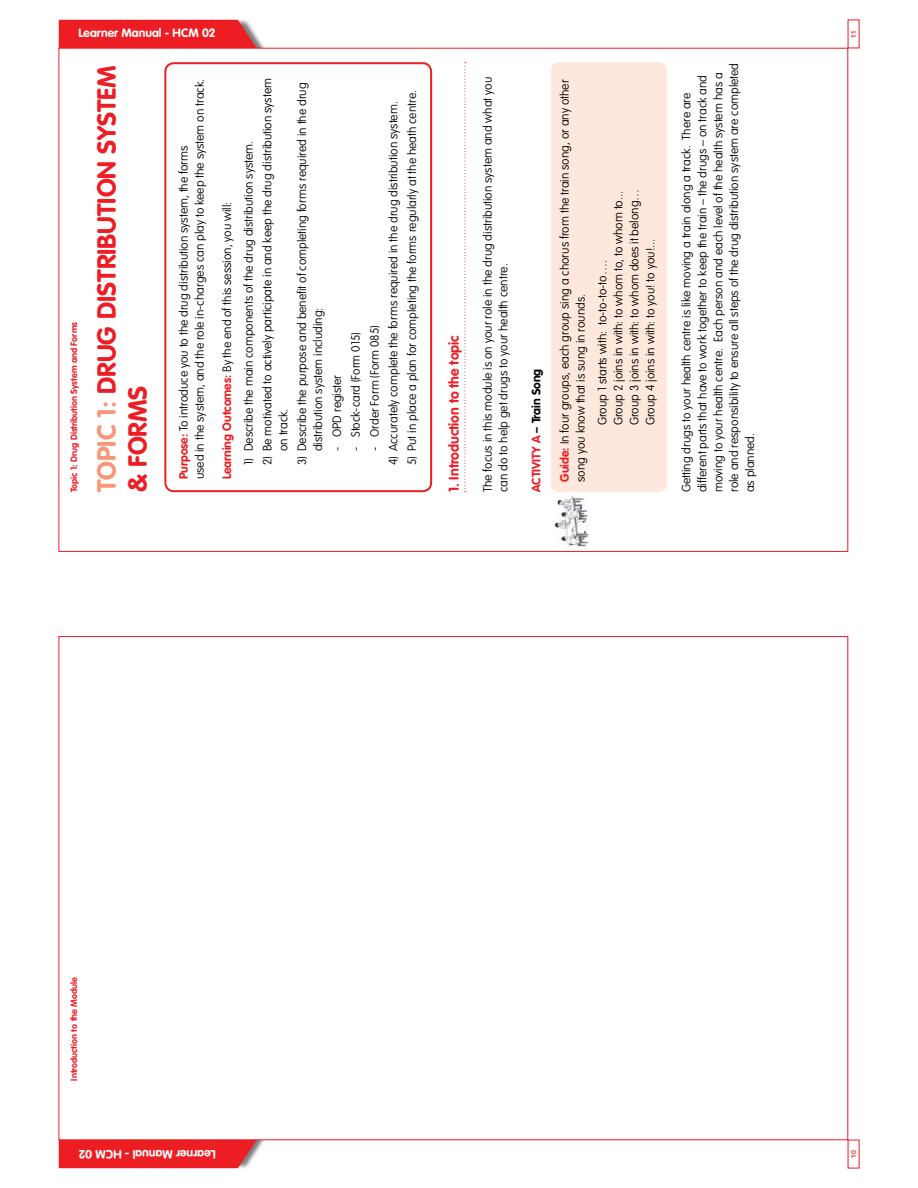
<style>
.page{position:relative;width:918px;height:1188px;background:#fff}
.page>*{position:absolute;margin:0;border:0;box-sizing:border-box;transform-origin:0 0}
.t1{font:700 25.95px/31.2px "VAG Rounded";color:#ed1d24}
.t2{font:700 13.95px "VAG Rounded";color:#ed1d24}
.t3{font:100 12px/15.9px "VAG Rounded";color:#000}
.t4{font:700 12px "VAG Rounded";color:#fff}
.t5{font:700 12px "VAG Rounded";color:#000}
.t6{font:700 9px "VAG Rounded";color:#ed1d24}
.t7{font:500 7.05px "Helvetica Neue";color:#ed1d24}
.s1{color:#f79679}
.s2{font-weight:700;color:#ed1d24}
.s3{color:#ed1d24}
</style>
<div class="page">
<img style="left:62px;top:19px;width:205px;height:29px">
<div style="left:59px;top:20px;width:198px;height:28px;background:#ed1d24"></div>
<img style="left:62px;top:1140px;width:205px;height:29px">
<div style="left:59px;top:1140px;width:198px;height:28px;background:#ed1d24"></div>
<div style="left:164px;top:62px;width:268px;height:430px;border:2px solid #ed1d24;border-radius:8px"></div>
<svg style="left:464px;top:62px;width:2px;height:430px"></svg>
<div style="left:551px;top:62px;width:116px;height:430px;background:#fee7dc;border-radius:8px"></div>
<img style="left:554px;top:495px;width:35px;height:52px">
<p class="t4" style="left:79px;top:28px;width:139px">Learner Manual - HCM 02</p>
<p class="t7" style="left:851px;top:38px;width:9px;rotate:-90deg">11</p>
<p class="t6" style="left:70px;top:492px;width:172px;rotate:-90deg">Topic 1: Drug Distribution System and Forms</p>
<h1 class="t1" style="left:93px;top:492px;width:429px;rotate:-90deg"><span class="s1">TOPIC 1:</span> DRUG DISTRIBUTION SYSTEM &amp; FORMS</h1>
<p class="t3" style="left:177px;top:479px;width:402px;rotate:-90deg"><span class="s2">Purpose:</span> To introduce you to the drug distribution system, the forms<br>used in the system, and the role in-charges can play to keep the system on track.</p>
<p class="t3" style="left:220px;top:479px;width:279px;rotate:-90deg"><span class="s2">Learning Outcomes:</span> By the end of this session, you will:</p>
<p class="t3" style="left:260px;top:451px;width:375px;text-indent:-14px;rotate:-90deg">2) Be motivated to actively participate in and keep the drug distribution system on track.</p>
<p class="t3" style="left:295px;top:451px;width:370px;text-indent:-14px;rotate:-90deg">3) Describe the purpose and benefit of completing forms required in the drug distribution system including:</p>
<p class="t3" style="left:241px;top:465px;width:326px;rotate:-90deg">1) Describe the main components of the drug distribution system.</p>
<p class="t3" style="left:349px;top:451px;width:120px;rotate:-90deg">- Stock-card (Form 015)</p>
<p class="t3" style="left:367px;top:451px;width:127px;rotate:-90deg">- Order Form (Form 085)</p>
<p class="t3" style="left:330px;top:451px;width:78px;rotate:-90deg">- OPD register</p>
<p class="t3" style="left:386px;top:465px;width:365px;rotate:-90deg">4) Accurately complete the forms required in the drug distribution system.</p>
<p class="t3" style="left:405px;top:465px;width:377px;rotate:-90deg">5) Put in place a plan for completing the forms regularly at the heath centre.</p>
<p class="t2" style="left:448px;top:492px;width:159px;rotate:-90deg">1. Introduction to the topic</p>
<p class="t3" style="left:480px;top:492px;width:417px;rotate:-90deg">The focus in this module is on your role in the drug distribution system and what you can do to help get drugs to your health centre.</p>
<p class="t5" style="left:531px;top:492px;width:125px;rotate:-90deg"><span class="s3">ACTIVITY A</span> – Train Song</p>
<p class="t3" style="left:558px;top:482px;width:404px;rotate:-90deg"><span class="s2">Guide:</span> In four groups, each group sing a chorus from the train song, or any other song you know that is sung in rounds.</p>
<p class="t3" style="left:595px;top:425px;width:238px;rotate:-90deg">Group 1 starts with: to-to-to-to….<br>Group 2 joins in with: to whom to, to whom to...<br>Group 3 joins in with: to whom does it belong… Group 4 joins in with: to you! to you!...</p>
<p class="t3" style="left:679px;top:492px;width:431px;rotate:-90deg">Getting drugs to your health centre is like moving a train along a track. There are different parts that have to work together to keep the train – the drugs – on track and moving to your health centre. Each person and each level of the health system has a role and responsibility to ensure all steps of the drug distribution system are completed as planned.</p>
<p class="t6" style="left:70px;top:1081px;width:105px;rotate:-90deg">Introduction to the Module</p>
<p class="t4" style="left:216px;top:1160px;width:139px;rotate:-180deg">Learner Manual - HCM 02</p>
<p class="t7" style="left:851px;top:1158px;width:9px;rotate:-90deg">10</p>
</div>
